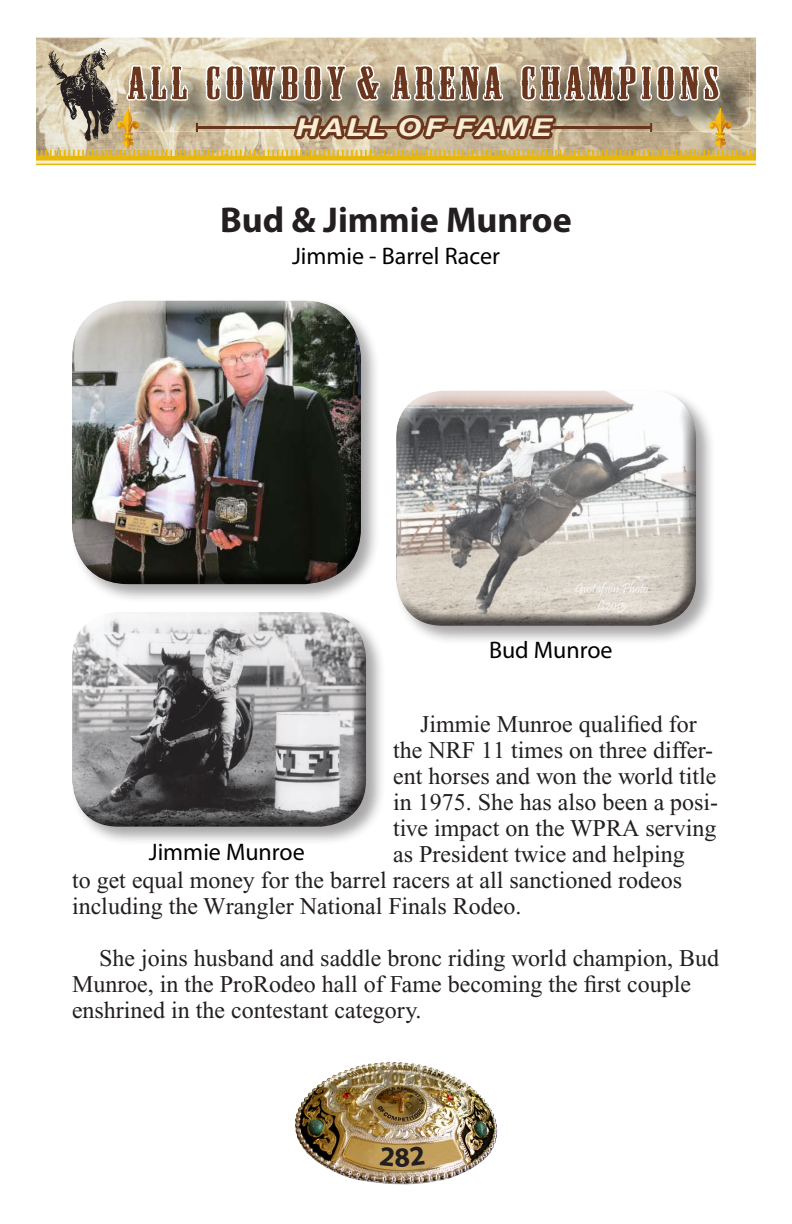
<style>
.page{position:relative;width:792px;height:1224px;background:#fff}
.page>*{position:absolute;margin:0;border:0;box-sizing:border-box;transform-origin:0 0}
.t1{font:43px "Mesquite";letter-spacing:.08em;color:#6a371e;scale:1.49 1}
.t2{font:700 36px "Myriad Pro";color:#231f20}
.t3{font:italic 700 24.8px "Helvetica Neue";letter-spacing:.13em;color:#f7eed5;scale:1.22 1}
.t4{font:24px/26px "Times New Roman";color:#231f20}
.t5{font:24px "Myriad Pro";color:#000}
.t6{font:700 24px "Myriad Pro";color:#231f20}
</style>
<div class="page">
<svg style="left:36px;top:37px;width:720px;height:129px;background:#c6b593"></svg>
<img style="left:47px;top:48px;width:70px;height:93px">
<img style="left:294px;top:1062px;width:197px;height:123px">
<div style="left:394px;top:388px;width:321px;height:257px;background:#231f20;opacity:.4"></div>
<div style="left:396px;top:389px;width:304px;height:211px;background:#fff;opacity:.75"></div>
<div style="left:396px;top:402px;width:304px;height:227px;background:#231f20;opacity:.75"></div>
<div style="left:70px;top:298px;width:311px;height:306px;background:#231f20;opacity:.4"></div>
<div style="left:72px;top:300px;width:291px;height:262px;background:#fff;opacity:.75"></div>
<div style="left:72px;top:315px;width:292px;height:271px;background:#231f20;opacity:.75"></div>
<div style="left:70px;top:610px;width:316px;height:237px;background:#231f20;opacity:.4"></div>
<div style="left:70px;top:612px;width:298px;height:191px;background:#fff;opacity:.75"></div>
<div style="left:70px;top:623px;width:298px;height:207px;background:#231f20;opacity:.75"></div>
<svg style="left:380px;top:1146px;width:45px;height:21px"></svg>
<h1 class="t1" style="left:128px;top:61px;width:398px">ALL COWBOY&amp; ARENA CHAMPIONS</h1>
<p class="t3" style="left:297px;top:112px;width:211px">HALL OF FAME</p>
<h2 class="t2" style="left:220px;top:197px;width:353px">Bud &amp; Jimmie Munroe</h2>
<p class="t5" style="left:292px;top:241px;width:209px">Jimmie - Barrel Racer</p>
<p class="t5" style="left:489px;top:635px;width:125px">Bud Munroe</p>
<p class="t4" style="left:420px;top:711px;width:278px">Jimmie Munroe qualified for</p>
<p class="t4" style="left:393px;top:737px;width:322px">the NRF 11 times on three differ-</p>
<p class="t4" style="left:393px;top:763px;width:325px">ent horses and won the world title</p>
<p class="t4" style="left:393px;top:789px;width:327px">in 1975. She has also been a posi-</p>
<p class="t4" style="left:393px;top:815px;width:325px">tive impact on the WPRA serving</p>
<p class="t4" style="left:393px;top:841px;width:293px">as President twice and helping</p>
<p class="t4" style="left:72px;top:867px;width:612px">to get equal money for the barrel racers at all sanctioned rodeos</p>
<p class="t4" style="left:72px;top:893px;width:451px">including the Wrangler National Finals Rodeo.</p>
<p class="t4" style="left:72px;top:945px;width:649px;text-indent:27px">She joins husband and saddle bronc riding world champion, Bud<br>Munroe, in the ProRodeo hall of Fame becoming the first couple enshrined in the contestant category.</p>
<p class="t5" style="left:149px;top:837px;width:157px">Jimmie Munroe</p>
<p class="t6" style="left:389px;top:1157px;width:15px">1</p>
</div>
